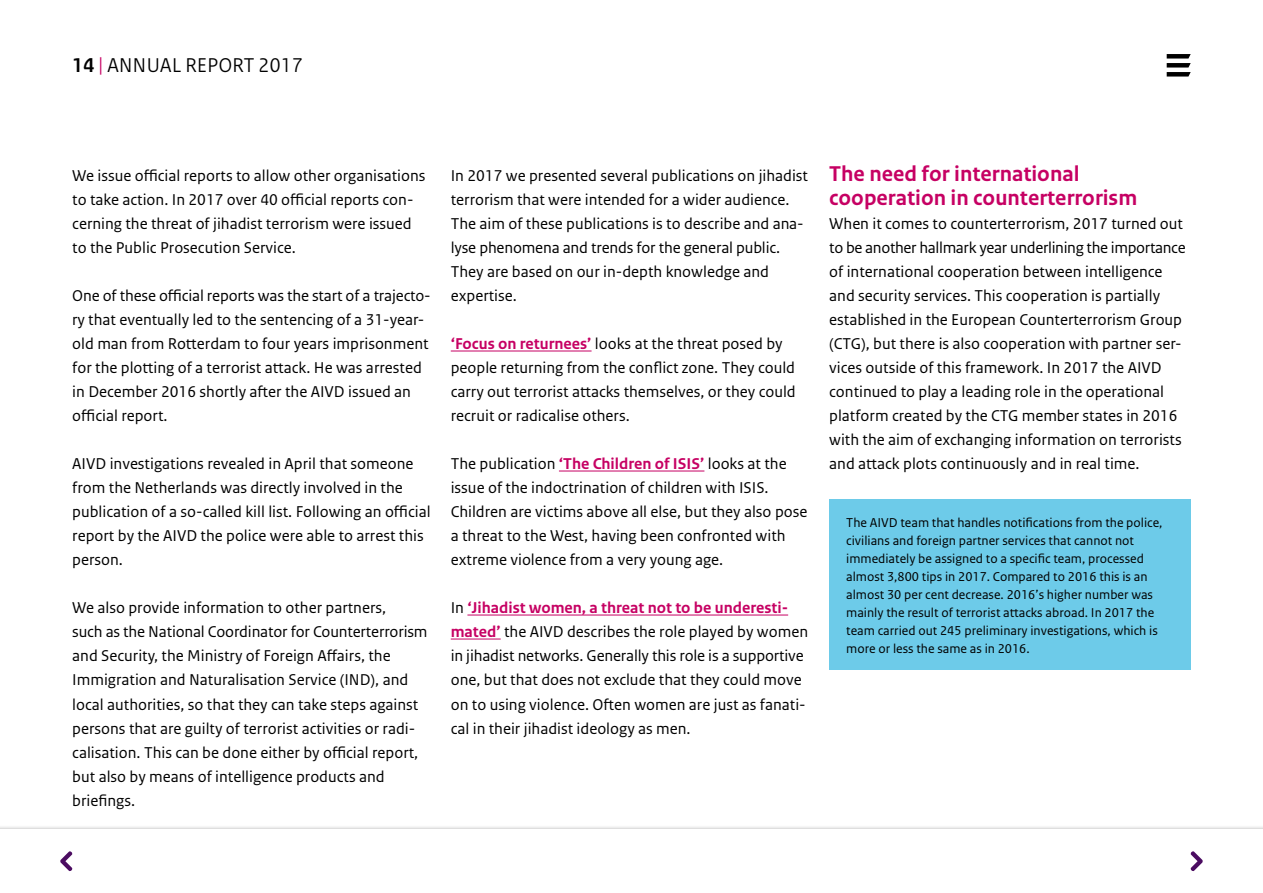
<style>
.page{position:relative;width:1263px;height:893px;background:#fff}
.page>*{position:absolute;margin:0;border:0;box-sizing:border-box;transform-origin:0 0}
.t1{font:700 22.5px/24px "Rijksoverheid Sans Text";color:#c60063}
.t2{font:21px "Rijksoverheid Sans Heading";letter-spacing:.02em;color:#000}
.t3{font:16.5px/24px "Rijksoverheid Sans Text";color:#000}
.t4{font:13.5px/18px "Rijksoverheid Sans Text";color:#000}
.s1{font-weight:700}
.s2{color:#c60063}
.s3{font-weight:700;color:#c60063}
</style>
<div class="page">
<div style="left:0;top:825px;width:1263px;height:68px;background:#000;opacity:.3"></div>
<div style="left:0;top:829px;width:1263px;height:64px;background:#fff"></div>
<svg style="left:1167px;top:54px;width:24px;height:23px"></svg>
<svg style="left:1190px;top:851px;width:13px;height:20px"></svg>
<svg style="left:60px;top:851px;width:13px;height:20px"></svg>
<hr style="left:451px;top:351px;width:141px;height:1px;background:#c60063">
<hr style="left:559px;top:471px;width:145px;height:1px;background:#c60063">
<hr style="left:467px;top:615px;width:321px;height:1px;background:#c60063">
<hr style="left:451px;top:639px;width:50px;height:1px;background:#c60063">
<div style="left:829px;top:499px;width:362px;height:171px;background:#6dcbe9"></div>
<p class="t2" style="left:72px;top:53px;width:232px"><span class="s1">14</span> <span class="s2">|</span> ANNUAL REPORT 2017</p>
<p class="t3" style="left:72px;top:164px;width:355px">We issue official reports to allow other organisations to take action. In 2017 over 40 official reports con&shy;cerning the threat of jihadist terrorism were issued to the Public Prosecution Service.</p>
<p class="t3" style="left:72px;top:284px;width:360px">One of these official reports was the start of a trajecto&shy;ry that eventually led to the sentencing of a 31-year&shy;old man from Rotterdam to four years imprisonment for the plotting of a terrorist attack. He was arrested in December 2016 shortly after the AIVD issued an official report.</p>
<p class="t3" style="left:72px;top:452px;width:360px">AIVD investigations revealed in April that someone from the Netherlands was directly involved in the publication of a so-called kill list. Following an official report by the AIVD the police were able to arrest this person.</p>
<p class="t3" style="left:72px;top:596px;width:357px">We also provide information to other partners,<br>such as the National Coordinator for Counterterrorism and Security, the Ministry of Foreign Affairs, the Immigration and Naturalisation Service (IND), and local authorities, so that they can take steps against persons that are guilty of terrorist activities or radi&shy;calisation. This can be done either by official report, but also by means of intelligence products and briefings.</p>
<p class="t3" style="left:451px;top:164px;width:359px">In 2017 we presented several publications on jihadist terrorism that were intended for a wider audience.<br>The aim of these publications is to describe and ana&shy;lyse phenomena and trends for the general public.<br>They are based on our in-depth knowledge and expertise.</p>
<p class="t3" style="left:451px;top:332px;width:346px"><span class="s3">‘Focus on returnees’</span> looks at the threat posed by people returning from the conflict zone. They could carry out terrorist attacks themselves, or they could recruit or radicalise others.</p>
<p class="t3" style="left:451px;top:452px;width:358px">The publication <span class="s3">‘The Children of ISIS’</span> looks at the issue of the indoctrination of children with ISIS.<br>Children are victims above all else, but they also pose a threat to the West, having been confronted with extreme violence from a very young age.</p>
<p class="t3" style="left:451px;top:596px;width:359px">In <span class="s3">‘Jihadist women, a threat not to be underesti&shy;mated’</span> the AIVD describes the role played by women in jihadist networks. Generally this role is a supportive one, but that does not exclude that they could move on to using violence. Often women are just as fanati&shy;cal in their jihadist ideology as men.</p>
<h1 class="t1" style="left:829px;top:162px;width:309px">The need for international cooperation in counterterrorism</h1>
<p class="t3" style="left:829px;top:212px;width:358px">When it comes to counterterrorism, 2017 turned out to be another hallmark year underlining the importance of international cooperation between intelligence and security services. This cooperation is partially established in the European Counterterrorism Group (CTG), but there is also cooperation with partner ser&shy;vices outside of this framework. In 2017 the AIVD continued to play a leading role in the operational platform created by the CTG member states in 2016 with the aim of exchanging information on terrorists and attack plots continuously and in real time.</p>
<p class="t4" style="left:846px;top:514px;width:318px">The AIVD team that handles notifications from the police, civilians and foreign partner services that cannot not immediately be assigned to a specific team, processed almost 3,800 tips in 2017. Compared to 2016 this is an almost 30 per cent decrease. 2016’s higher number was mainly the result of terrorist attacks abroad. In 2017 the team carried out 245 preliminary investigations, which is more or less the same as in 2016.</p>
</div>
